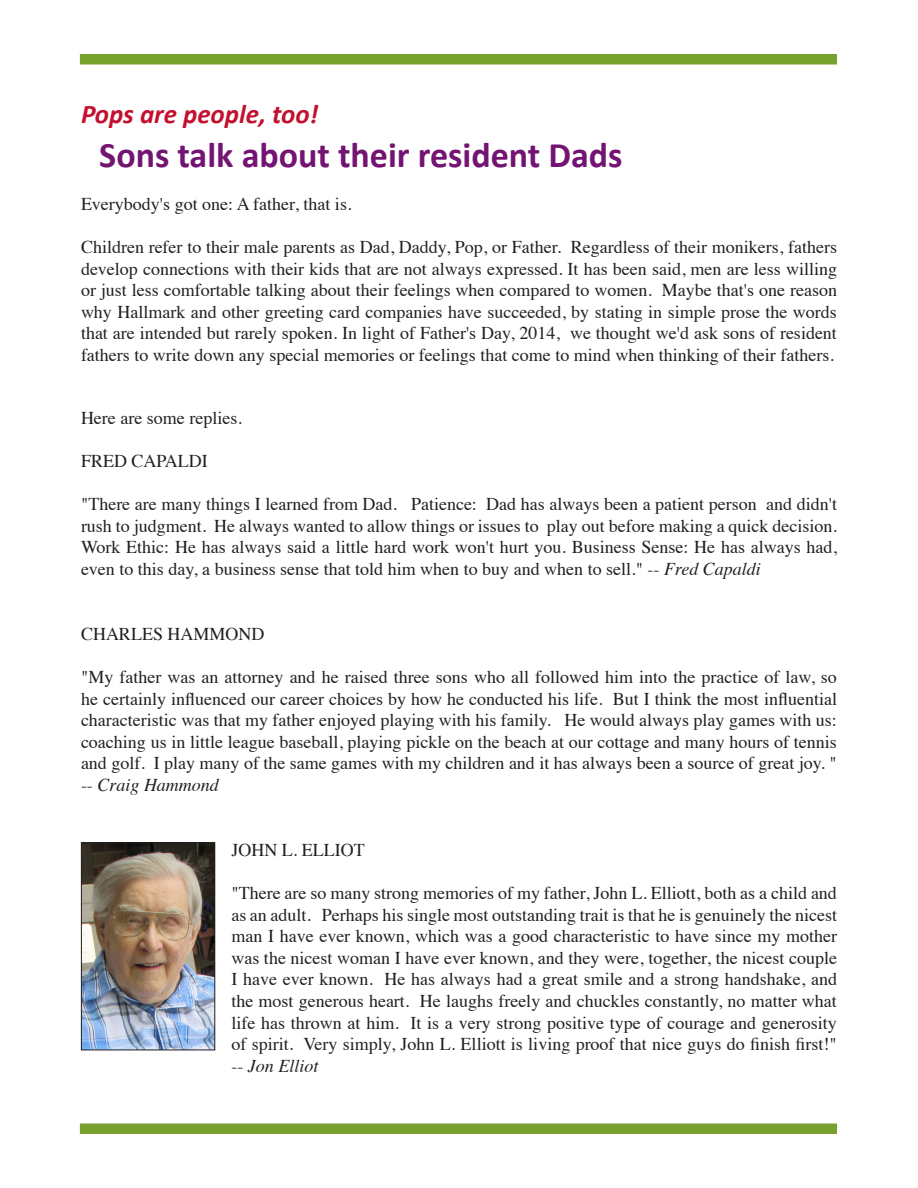
<style>
.page{position:relative;width:918px;height:1188px;background:#fff}
.page>*{position:absolute;margin:0;border:0;box-sizing:border-box;transform-origin:0 0}
.t1{font:700 36px "Calibri";color:#731372}
.t2{font:italic 700 27px "Calibri";color:#c3102f}
.t3{font:18px/21.6px "Times";color:#231f20;text-align:justify}
.s1{font-style:italic}
</style>
<div class="page">
<div style="left:80px;top:54px;width:757px;height:10px;background:#78a22d"></div>
<div style="left:80px;top:1124px;width:757px;height:10px;background:#78a22d"></div>
<img style="left:83px;top:845px;width:130px;height:203px">
<div style="left:81px;top:843px;width:134px;height:207px;border:1px solid #231f20"></div>
<p class="t2" style="left:81px;top:98px;width:239px">Pops are people, too!</p>
<p class="t1" style="left:99px;top:132px;width:525px">Sons talk about their resident Dads</p>
<p class="t3" style="left:81px;top:191px;width:272px">Everybody's got one: A father, that is.</p>
<p class="t3" style="left:81px;top:235px;width:758px">Children refer to their male parents as Dad, Daddy, Pop, or Father. Regardless of their monikers, fathers develop connections with their kids that are not always expressed. It has been said, men are less willing or just less comfortable talking about their feelings when compared to women. Maybe that's one reason why Hallmark and other greeting card companies have succeeded, by stating in simple prose the words that are intended but rarely spoken. In light of Father's Day, 2014, we thought we'd ask sons of resident fathers to write down any special memories or feelings that come to mind when thinking of their fathers.</p>
<p class="t3" style="left:81px;top:405px;width:162px">Here are some replies.</p>
<p class="t3" style="left:81px;top:449px;width:128px">FRED CAPALDI</p>
<p class="t3" style="left:81px;top:492px;width:758px">"There are many things I learned from Dad. Patience: Dad has always been a patient person and didn't rush to judgment. He always wanted to allow things or issues to play out before making a quick decision.<br>Work Ethic: He has always said a little hard work won't hurt you. Business Sense: He has always had, even to this day, a business sense that told him when to buy and when to sell." -- <span class="s1">Fred Capaldi</span></p>
<p class="t3" style="left:81px;top:621px;width:185px">CHARLES HAMMOND</p>
<p class="t3" style="left:81px;top:665px;width:758px">"My father was an attorney and he raised three sons who all followed him into the practice of law, so he certainly influenced our career choices by how he conducted his life. But I think the most influential characteristic was that my father enjoyed playing with his family. He would always play games with us: coaching us in little league baseball, playing pickle on the beach at our cottage and many hours of tennis and golf. I play many of the same games with my children and it has always been a source of great joy. " -- <span class="s1">Craig Hammond</span></p>
<p class="t3" style="left:231px;top:837px;width:135px">JOHN L. ELLIOT</p>
<p class="t3" style="left:231px;top:881px;width:607px">"There are so many strong memories of my father, John L. Elliott, both as a child and as an adult. Perhaps his single most outstanding trait is that he is genuinely the nicest man I have ever known, which was a good characteristic to have since my mother was the nicest woman I have ever known, and they were, together, the nicest couple I have ever known. He has always had a great smile and a strong handshake, and the most generous heart. He laughs freely and chuckles constantly, no matter what life has thrown at him. It is a very strong positive type of courage and generosity of spirit. Very simply, John L. Elliott is living proof that nice guys do finish first!" -- <span class="s1">Jon Elliot</span></p>
</div>
